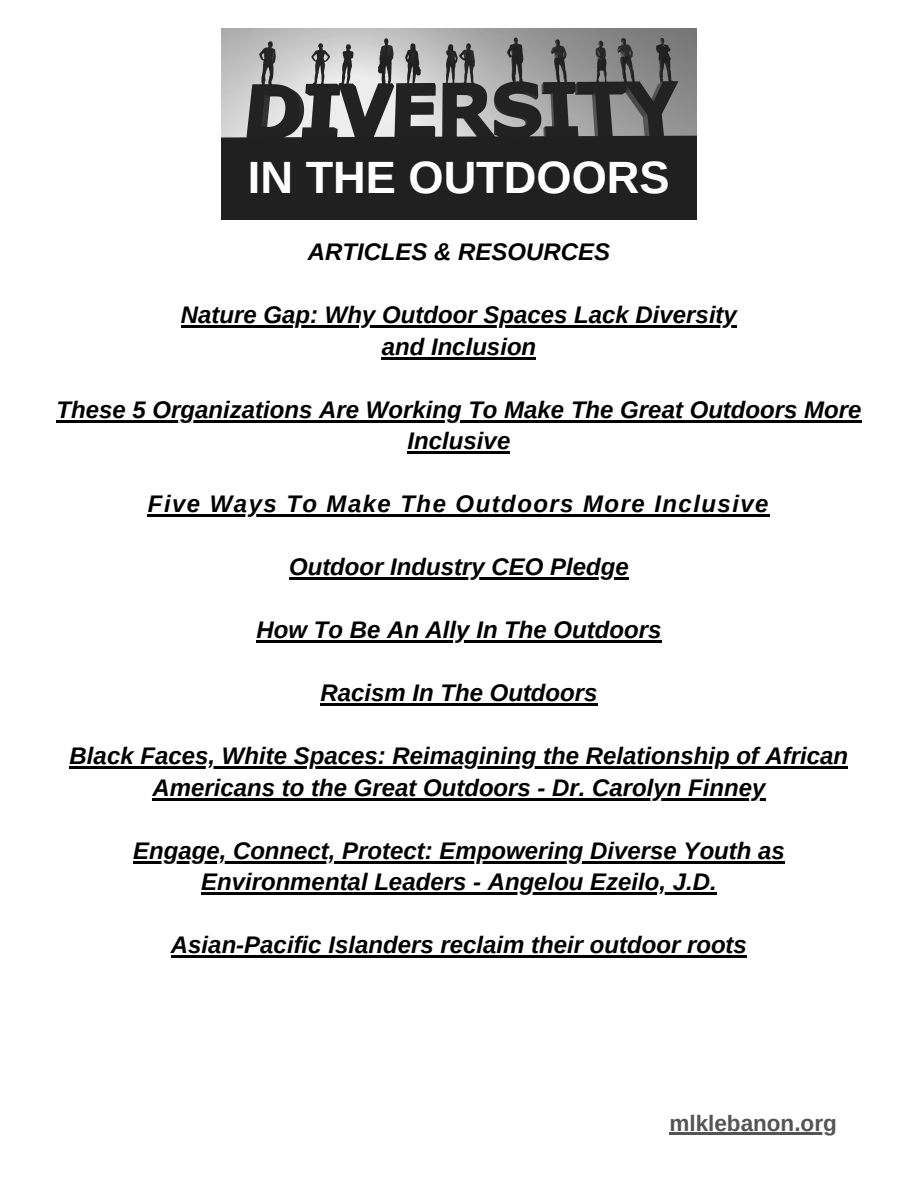
<style>
.page{position:relative;width:918px;height:1188px;background:#fff}
.page>*{position:absolute;margin:0;border:0;box-sizing:border-box;transform-origin:0 0}
.t1{font:700 45.15px "Arimo";color:#fff}
.t2{font:italic 700 24px/31.5px "Arimo";color:#000;text-align:center}
.t3{font:italic 700 24px "Arimo";letter-spacing:.06em;color:#000}
.t4{font:700 22.5px "Arimo";color:#545454}
</style>
<div class="page">
<hr style="left:181px;top:325px;width:556px;height:3px;background:#000">
<hr style="left:382px;top:357px;width:154px;height:2px;background:#000">
<hr style="left:56px;top:420px;width:806px;height:2px;background:#000">
<hr style="left:408px;top:451px;width:102px;height:3px;background:#000">
<hr style="left:148px;top:514px;width:622px;height:3px;background:#000">
<hr style="left:289px;top:577px;width:340px;height:3px;background:#000">
<hr style="left:256px;top:640px;width:406px;height:3px;background:#000">
<hr style="left:320px;top:703px;width:278px;height:3px;background:#000">
<hr style="left:70px;top:766px;width:778px;height:3px;background:#000">
<hr style="left:152px;top:798px;width:614px;height:2px;background:#000">
<hr style="left:133px;top:861px;width:652px;height:2px;background:#000">
<hr style="left:201px;top:892px;width:516px;height:3px;background:#000">
<hr style="left:171px;top:955px;width:576px;height:3px;background:#000">
<img style="left:222px;top:29px;width:474px;height:191px">
<hr style="left:669px;top:1132px;width:168px;height:2px;background:#545454">
<p class="t1" style="left:248px;top:152px;width:423px">IN THE OUTDOORS</p>
<p class="t2" style="left:308px;top:236px;width:304px">ARTICLES &amp; RESOURCES</p>
<p class="t2" style="left:181px;top:299px;width:558px">Nature Gap: Why Outdoor Spaces Lack Diversity</p>
<p class="t2" style="left:382px;top:331px;width:156px">and Inclusion</p>
<p class="t2" style="left:56px;top:394px;width:807px">These 5 Organizations Are Working To Make The Great Outdoors More<br>Inclusive</p>
<p class="t3" style="left:148px;top:490px;width:622px">Five Ways To Make The Outdoors More Inclusive</p>
<p class="t2" style="left:289px;top:551px;width:341px">Outdoor Industry CEO Pledge</p>
<p class="t2" style="left:256px;top:614px;width:407px">How To Be An Ally In The Outdoors</p>
<p class="t2" style="left:320px;top:677px;width:279px">Racism In The Outdoors</p>
<p class="t2" style="left:70px;top:740px;width:780px">Black Faces, White Spaces: Reimagining the Relationship of African<br>Americans to the Great Outdoors - Dr. Carolyn Finney</p>
<p class="t2" style="left:133px;top:835px;width:653px">Engage, Connect, Protect: Empowering Diverse Youth as<br>Environmental Leaders - Angelou Ezeilo, J.D.</p>
<p class="t2" style="left:171px;top:929px;width:578px">Asian-Pacific Islanders reclaim their outdoor roots</p>
<p class="t4" style="left:669px;top:1111px;width:169px">mlklebanon.org</p>
</div>
